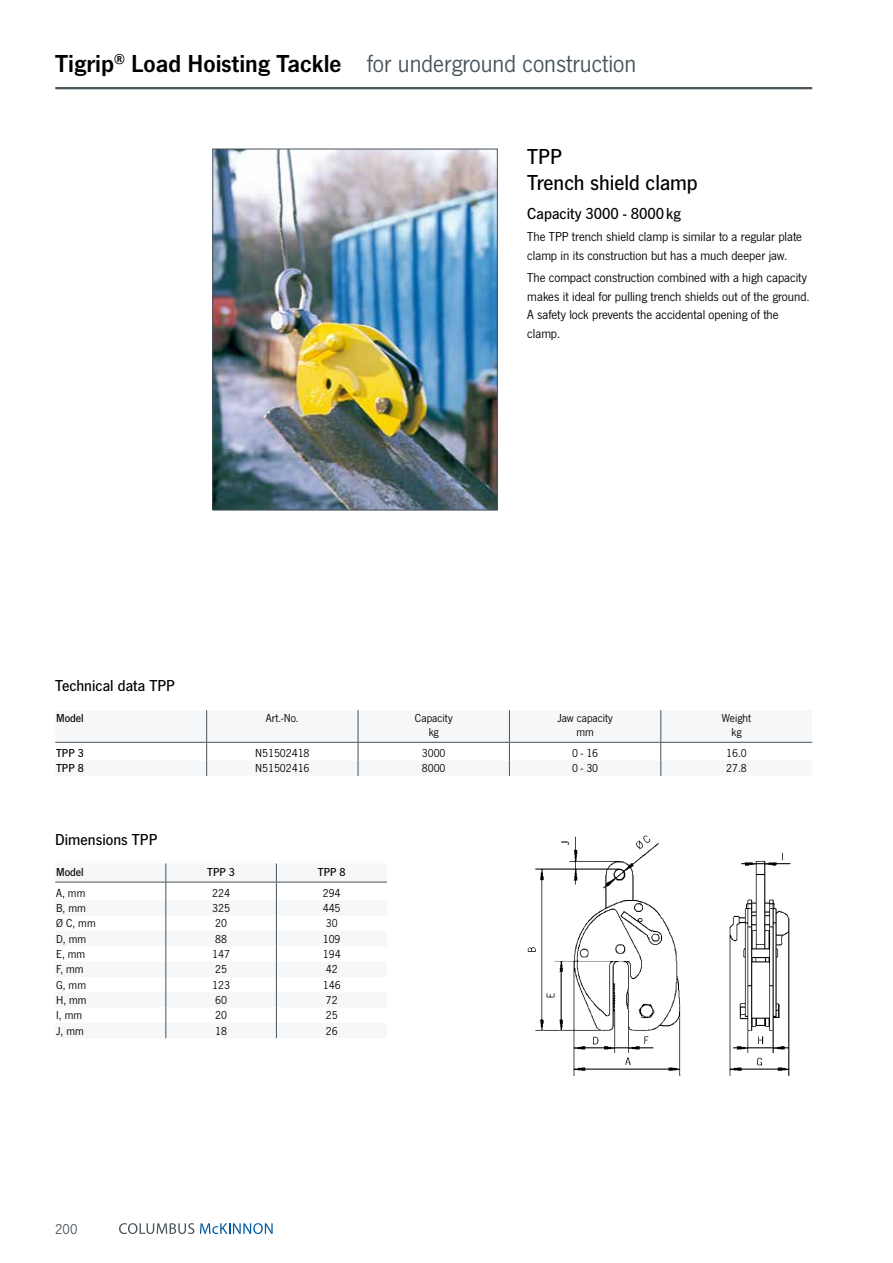
<style>
.page{position:relative;width:893px;height:1263px;background:#fff}
.page>*{position:absolute;margin:0;border:0;box-sizing:border-box;transform-origin:0 0}
.t1{font:25.5px "News Got";color:#46535b}
.t2{font:500 22.5px/26.1px "News Got";color:#000}
.t3{font:500 16.5px "News Got";color:#000}
.t4{font:15px "News Got";color:#46535b}
.t5{font:13.5px/18.6px "News Got";color:#000}
.t6{font:12px/13.5px "News Got";color:#000;text-align:center}
.t7{font:500 12px "News Got";color:#000}
.s1{font-family:"News Got Dem";color:#000}
</style>
<div class="page">
<img style="left:212px;top:149px;width:286px;height:361px">
<hr style="left:55px;top:87px;width:757px;height:2px;background:#46535b">
<svg style="left:119px;top:1223px;width:75px;height:11px"></svg>
<svg style="left:200px;top:1223px;width:73px;height:11px"></svg>
<svg style="left:55px;top:710px;width:757px;height:66px"></svg>
<svg style="left:55px;top:863px;width:332px;height:175px"></svg>
<img style="left:527px;top:835px;width:154px;height:241px">
<img style="left:729px;top:852px;width:62px;height:224px">
<h1 class="t1" style="left:55px;top:50px;width:583px"><span class="s1">Tigrip</span><sup>®</sup> <span class="s1">Load Hoisting Tackle</span> for underground construction</h1>
<h2 class="t2" style="left:527px;top:144px;width:172px">TPP<br>Trench shield clamp</h2>
<p class="t3" style="left:527px;top:205px;width:155px">Capacity 3000 - 8000kg</p>
<p class="t5" style="left:527px;top:228px;width:276px">The TPP trench shield clamp is similar to a regular plate clamp in its construction but has a much deeper jaw.</p>
<p class="t5" style="left:527px;top:268px;width:284px">The compact construction combined with a high capacity makes it ideal for pulling trench shields out of the ground.<br>A safety lock prevents the accidental opening of the clamp.</p>
<p class="t3" style="left:55px;top:677px;width:121px">Technical data TPP</p>
<p class="t7" style="left:56px;top:712px;width:29px">Model</p>
<p class="t6" style="left:266px;top:712px;width:34px">Art.-No.</p>
<p class="t6" style="left:415px;top:712px;width:39px">Capacity kg</p>
<p class="t6" style="left:557px;top:712px;width:57px">Jaw capacity mm</p>
<p class="t6" style="left:722px;top:712px;width:31px">Weight kg</p>
<p class="t7" style="left:56px;top:746px;width:29px">TPP 3</p>
<p class="t6" style="left:255px;top:746px;width:56px">N51502418</p>
<p class="t6" style="left:422px;top:746px;width:25px">3000</p>
<p class="t6" style="left:572px;top:746px;width:28px">0 - 16</p>
<p class="t6" style="left:726px;top:746px;width:22px">16.0</p>
<p class="t7" style="left:56px;top:761px;width:29px">TPP 8</p>
<p class="t6" style="left:255px;top:762px;width:56px">N51502416</p>
<p class="t6" style="left:422px;top:762px;width:25px">8000</p>
<p class="t6" style="left:572px;top:762px;width:28px">0 - 30</p>
<p class="t6" style="left:726px;top:762px;width:22px">27.8</p>
<p class="t3" style="left:55px;top:830px;width:104px">Dimensions TPP</p>
<p class="t7" style="left:56px;top:865px;width:29px">Model</p>
<p class="t7" style="left:207px;top:865px;width:29px">TPP 3</p>
<p class="t7" style="left:318px;top:865px;width:29px">TPP 8</p>
<p class="t6" style="left:56px;top:886px;width:31px">A, mm</p>
<p class="t6" style="left:212px;top:886px;width:19px">224</p>
<p class="t6" style="left:323px;top:886px;width:19px">294</p>
<p class="t6" style="left:56px;top:901px;width:31px">B, mm</p>
<p class="t6" style="left:212px;top:901px;width:19px">325</p>
<p class="t6" style="left:323px;top:901px;width:19px">445</p>
<p class="t6" style="left:56px;top:917px;width:41px">Ø C, mm</p>
<p class="t6" style="left:215px;top:917px;width:13px">20</p>
<p class="t6" style="left:326px;top:917px;width:13px">30</p>
<p class="t6" style="left:56px;top:932px;width:32px">D, mm</p>
<p class="t6" style="left:215px;top:932px;width:13px">88</p>
<p class="t6" style="left:323px;top:932px;width:19px">109</p>
<p class="t6" style="left:56px;top:947px;width:31px">E, mm</p>
<p class="t6" style="left:212px;top:947px;width:19px">147</p>
<p class="t6" style="left:323px;top:947px;width:19px">194</p>
<p class="t6" style="left:56px;top:963px;width:29px">F, mm</p>
<p class="t6" style="left:215px;top:963px;width:13px">25</p>
<p class="t6" style="left:326px;top:963px;width:13px">42</p>
<p class="t6" style="left:56px;top:978px;width:31px">G, mm</p>
<p class="t6" style="left:212px;top:978px;width:19px">123</p>
<p class="t6" style="left:323px;top:978px;width:19px">146</p>
<p class="t6" style="left:56px;top:993px;width:32px">H, mm</p>
<p class="t6" style="left:215px;top:993px;width:13px">60</p>
<p class="t6" style="left:326px;top:993px;width:13px">72</p>
<p class="t6" style="left:56px;top:1009px;width:28px">I, mm</p>
<p class="t6" style="left:215px;top:1009px;width:13px">20</p>
<p class="t6" style="left:326px;top:1009px;width:13px">25</p>
<p class="t6" style="left:56px;top:1024px;width:29px">J, mm</p>
<p class="t6" style="left:215px;top:1024px;width:13px">18</p>
<p class="t6" style="left:326px;top:1024px;width:13px">26</p>
<p class="t4" style="left:55px;top:1221px;width:24px">200</p>
</div>
